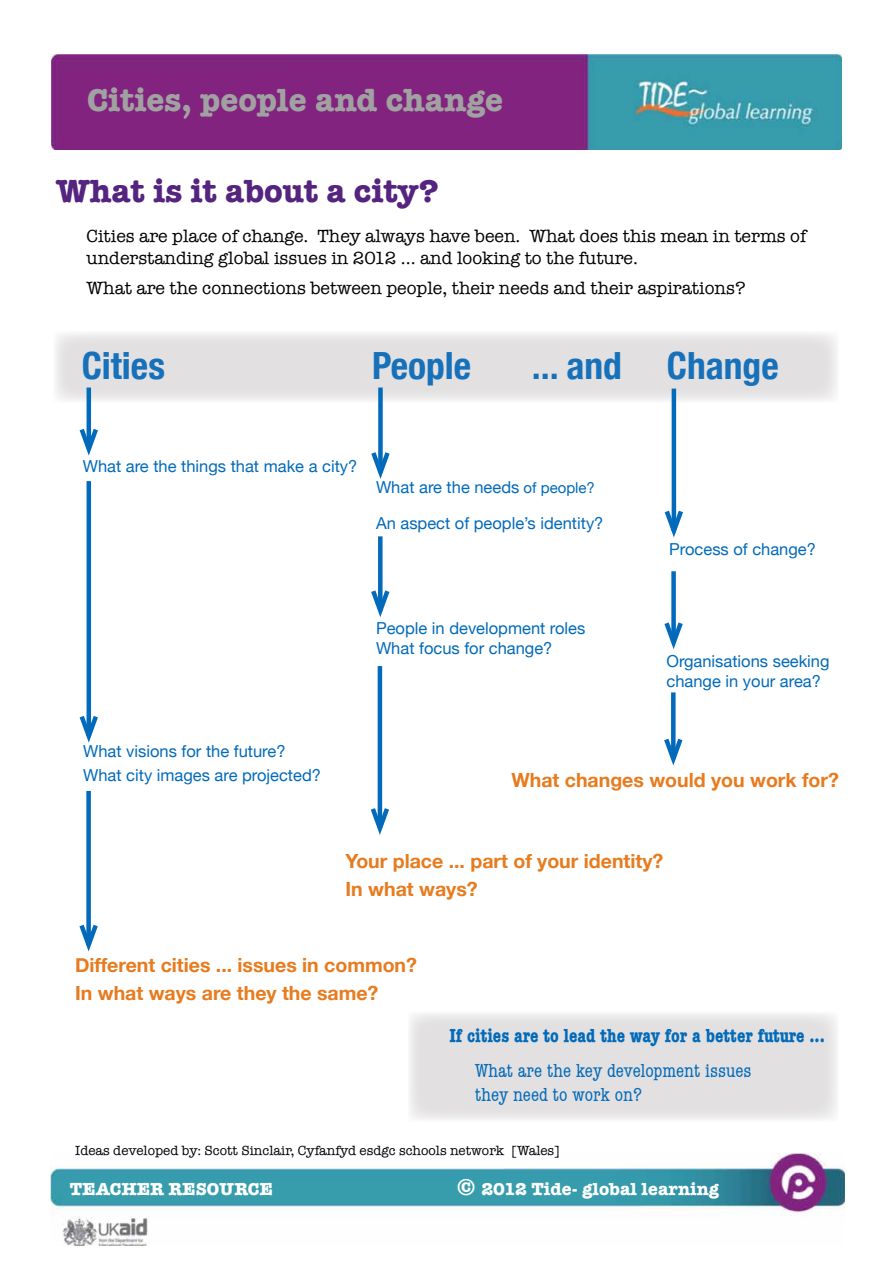
<style>
.page{position:relative;width:893px;height:1263px;background:#fff}
.page>*{position:absolute;margin:0;border:0;box-sizing:border-box;transform-origin:0 0}
.t1{font:700 condensed 37.5px "Helvetica Neue";color:#1771ba}
.t2{font:700 33px "American Typewriter";color:#a1a1a1}
.t3{font:700 33px "American Typewriter";color:#54247e}
.t4{font:700 19.5px/27.6px "Helvetica Neue";color:#e77b1e}
.t5{font:condensed 19.5px/23.4px "American Typewriter";color:#026aba}
.t6{font:700 condensed 19.5px "American Typewriter";color:#026aba}
.t7{font:18px/21.6px "American Typewriter";color:#000}
.t8{font:700 18px "American Typewriter";color:#fff}
.t9{font:16.5px/19.8px "Helvetica Neue";color:#026aba}
.t10{font:13.5px "American Typewriter";color:#000}
.s1{font-size:15px}
.s2{font-size:24px}
</style>
<div class="page">
<img style="left:51px;top:54px;width:791px;height:96px">
<img style="left:51px;top:1154px;width:793px;height:91px">
<div style="left:53px;top:331px;width:786px;height:71px;background:#e2e0e0"></div>
<hr style="left:87px;top:481px;width:4px;height:255px;background:#026aba">
<svg style="left:79px;top:711px;width:19px;height:32px"></svg>
<hr style="left:87px;top:387px;width:4px;height:62px;background:#026aba">
<svg style="left:79px;top:424px;width:19px;height:32px"></svg>
<div style="left:378px;top:387px;width:5px;height:85px;background:#026aba"></div>
<svg style="left:371px;top:447px;width:19px;height:32px"></svg>
<hr style="left:672px;top:389px;width:4px;height:142px;background:#026aba">
<svg style="left:664px;top:506px;width:19px;height:32px"></svg>
<hr style="left:378px;top:666px;width:4px;height:162px;background:#026aba">
<svg style="left:370px;top:803px;width:19px;height:32px"></svg>
<div style="left:378px;top:536px;width:5px;height:75px;background:#026aba"></div>
<svg style="left:371px;top:585px;width:19px;height:32px"></svg>
<div style="left:86px;top:791px;width:5px;height:154px;background:#026aba"></div>
<svg style="left:79px;top:920px;width:19px;height:32px"></svg>
<div style="left:671px;top:571px;width:5px;height:72px;background:#026aba"></div>
<svg style="left:664px;top:617px;width:19px;height:32px"></svg>
<div style="left:671px;top:692px;width:5px;height:67px;background:#026aba"></div>
<svg style="left:664px;top:734px;width:19px;height:32px"></svg>
<div style="left:408px;top:1012px;width:431px;height:110px;background:#e2e0e0"></div>
<h2 class="t2" style="left:87px;top:80px;width:417px">Cities, people and change</h2>
<h2 class="t3" style="left:56px;top:170px;width:384px">What is it about a city?</h2>
<p class="t7" style="left:87px;top:226px;width:721px">Cities are place of change. They always have been. What does this mean in terms of understanding global issues in 2012 ... and looking to the future.</p>
<p class="t7" style="left:87px;top:277px;width:661px">What are the connections between people, their needs and their aspirations?</p>
<h1 class="t1" style="left:82px;top:343px;width:85px">Cities</h1>
<h1 class="t1" style="left:372px;top:343px;width:101px">People</h1>
<h1 class="t1" style="left:532px;top:343px;width:248px">... and Change</h1>
<p class="t9" style="left:83px;top:456px;width:276px">What are the things that make a city?</p>
<p class="t9" style="left:376px;top:477px;width:220px">What are the needs <span class="s1">of people?</span></p>
<p class="t9" style="left:376px;top:513px;width:229px">An aspect of people’s identity?</p>
<p class="t9" style="left:669px;top:539px;width:148px">Process of change?</p>
<p class="t9" style="left:83px;top:739px;width:239px;line-height:24px">What visions for the future?<br>What city images are projected?</p>
<p class="t9" style="left:376px;top:618px;width:211px">People in development roles<br>What focus for change?</p>
<p class="t9" style="left:666px;top:651px;width:165px">Organisations seeking change in your area?</p>
<p class="t4" style="left:511px;top:766px;width:329px">What changes would you work for?</p>
<p class="t4" style="left:345px;top:847px;width:319px">Your place ... part of your identity?<br>In what ways?</p>
<p class="t4" style="left:75px;top:951px;width:343px">Different cities ... issues in common?<br>In what ways are they the same?</p>
<p class="t6" style="left:449px;top:1024px;width:377px">If cities are to lead the way for a better future ...</p>
<p class="t5" style="left:475px;top:1059px;width:278px">What are the key development issues they need to work on?</p>
<p class="t10" style="left:75px;top:1143px;width:486px">Ideas developed by: Scott Sinclair, Cyfanfyd esdgc schools network [Wales]</p>
<p class="t8" style="left:70px;top:1178px;width:204px">TEACHER RESOURCE</p>
<p class="t8" style="left:457px;top:1178px;width:263px"><span class="s2">©</span> 2012 Tide- global learning</p>
</div>
